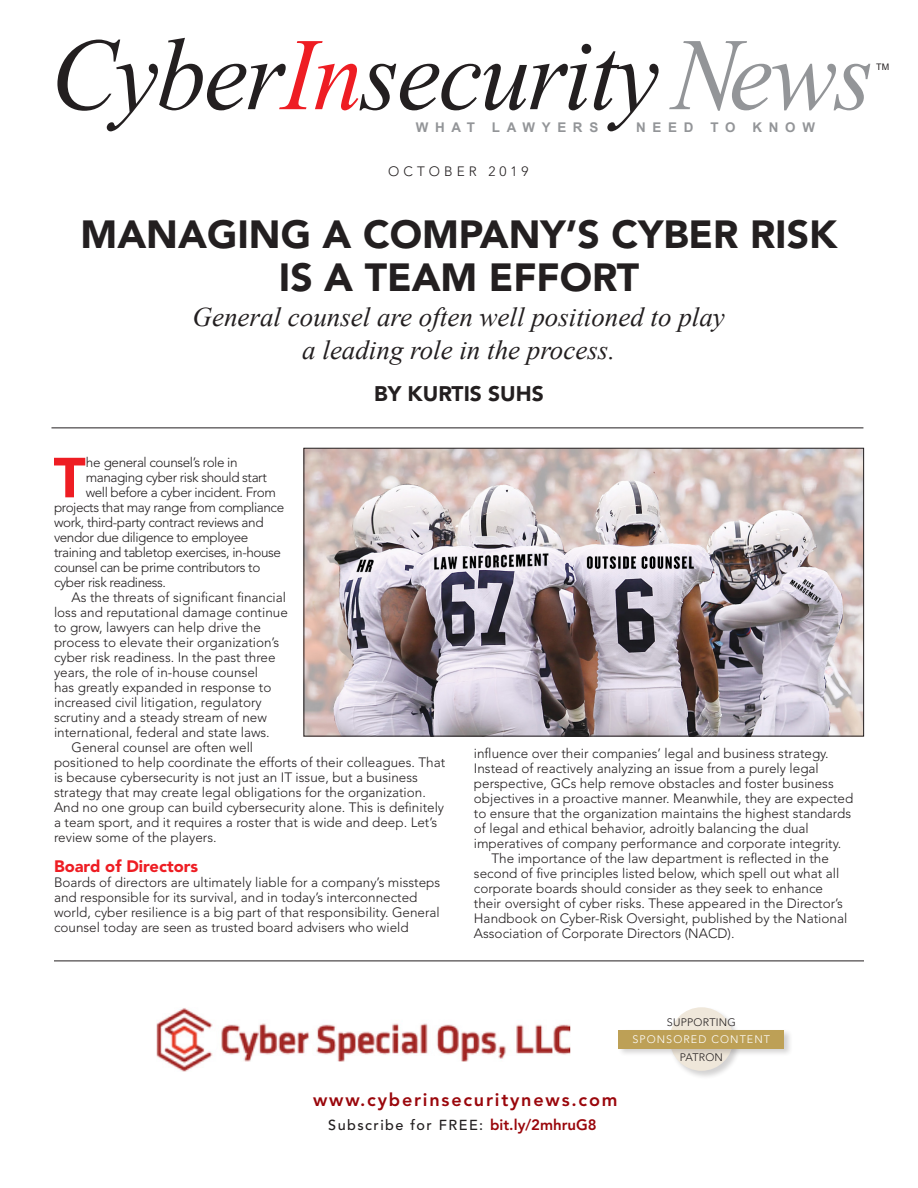
<style>
.page{position:relative;width:918px;height:1188px;background:#fff}
.page>*{position:absolute;margin:0;border:0;box-sizing:border-box;transform-origin:0 0}
.t1{font:italic 102.75px "Times New Roman";letter-spacing:-.02em;color:#231f20;scale:.96 1}
.Interview_Text{font:900 55.8px "Avenir";color:#ee1d23}
.Headline{font:900 39px/43.5px "Avenir";color:#231f20;text-align:center}
.t2{font:italic 27px/32.4px "Times New Roman";color:#231f20;text-align:center}
.Interview_Overline{font:900 21px "Avenir";color:#231f20}
.t3{font:800 18px "Avenir";letter-spacing:.1em;color:#9a060b}
.Interview_Subhead_BF{font:900 16.5px "Avenir";color:#ee1d23}
.t4{font:500 14.4px "Avenir";letter-spacing:.1em;color:#231f20}
.Interview_Text-2{font:300 13.5px/15px "Avenir";color:#231f20}
.Interview_Text-3{font:300 13.5px "Avenir";letter-spacing:-.03em;color:#231f20}
.Interview_Text-4{font:300 13.5px "Avenir";letter-spacing:.3em;color:#231f20}
.t5{font:700 13.35px "Arial";letter-spacing:.5em;color:#939598}
.t6{font:300 10.8px "Avenir";letter-spacing:.02em;color:#231f20}
.t7{font:300 10.8px "Avenir";letter-spacing:.1em;color:#fff}
.t8{font:9px "Arial";color:#231f20}
.s1{color:#ee1d23}
.s2{color:#939598}
.s3{font-weight:800;font-size:15px;color:#9a060b}
</style>
<div class="page">
<hr style="left:54px;top:961px;width:810px;height:1px;background:#231f20">
<hr style="left:51px;top:428px;width:812px;height:1px;background:#231f20">
<img style="left:306px;top:450px;width:556px;height:284px">
<div style="left:304px;top:448px;width:560px;height:288px;border:1px solid #231f20"></div>
<img style="left:156px;top:1008px;width:415px;height:64px">
<div style="left:669px;top:1006px;width:73px;height:74px;background:#231f20;opacity:.2"></div>
<div style="left:670px;top:1007px;width:63px;height:64px;background:#efe7da;border-radius:50%"></div>
<div style="left:617px;top:1029px;width:176px;height:28px;background:#231f20;opacity:.2"></div>
<div style="left:618px;top:1030px;width:166px;height:18px;background:#bda056"></div>
<p class="t1" style="left:51px;top:4px;width:858px">Cyber<span class="s1">In</span>security <span class="s2">News</span></p>
<p class="t8" style="left:876px;top:61px;width:14px">TM</p>
<p class="t5" style="left:416px;top:119px;width:61px">WHAT</p>
<p class="t5" style="left:492px;top:119px;width:108px">LAWYERS</p>
<p class="t5" style="left:636px;top:119px;width:59px">NEED</p>
<p class="t5" style="left:710px;top:119px;width:27px">T O</p>
<p class="t5" style="left:753px;top:119px;width:64px">KNOW</p>
<p class="Interview_Text-4" style="left:388px;top:164px;width:142px">OCTOBER 2019</p>
<p class="Headline" style="left:81px;top:212px;width:758px">MANAGING A COMPANY’S CYBER RISK<br>IS A TEAM EFFORT</p>
<p class="t2" style="left:193px;top:301px;width:534px">General counsel are often well positioned to play a leading role in the process.</p>
<p class="Interview_Overline" style="left:374px;top:381px;width:171px">BY KURTIS SUHS</p>
<p class="Interview_Text" style="left:54px;top:444px;width:34px">T</p>
<p class="Interview_Text-3" style="left:86px;top:455px;width:153px">he general counsel’s role in</p>
<p class="Interview_Text-3" style="left:86px;top:470px;width:183px">managing cyber risk should start</p>
<p class="Interview_Text-3" style="left:86px;top:485px;width:192px">well before a cyber incident. From</p>
<p class="Interview_Text-3" style="left:54px;top:500px;width:232px">projects that may range from compliance</p>
<p class="Interview_Text-3" style="left:54px;top:515px;width:211px">work, third-party contract reviews and</p>
<p class="Interview_Text-3" style="left:54px;top:530px;width:196px">vendor due diligence to employee</p>
<p class="Interview_Text-3" style="left:54px;top:545px;width:229px">training and tabletop exercises, in-house</p>
<p class="Interview_Text-3" style="left:54px;top:560px;width:208px">counsel can be prime contributors to</p>
<p class="Interview_Text-3" style="left:54px;top:575px;width:114px">cyber risk readiness.</p>
<p class="Interview_Text-2" style="left:54px;top:590px;width:235px;text-indent:18px">As the threats of significant financial loss and reputational damage continue to grow, lawyers can help drive the process to elevate their organization’s cyber risk readiness. In the past three years, the role of in-house counsel<br>has greatly expanded in response to increased civil litigation, regulatory scrutiny and a steady stream of new international, federal and state laws.</p>
<p class="Interview_Text-2" style="left:54px;top:740px;width:393px;text-indent:18px">General counsel are often well<br>positioned to help coordinate the efforts of their colleagues. That is because cybersecurity is not just an IT issue, but a business strategy that may create legal obligations for the organization.<br>And no one group can build cybersecurity alone. This is definitely a team sport, and it requires a roster that is wide and deep. Let’s review some of the players.</p>
<p class="Interview_Subhead_BF" style="left:54px;top:857px;width:146px">Board of Directors</p>
<p class="Interview_Text-2" style="left:54px;top:875px;width:388px">Boards of directors are ultimately liable for a company’s missteps and responsible for its survival, and in today’s interconnected world, cyber resilience is a big part of that responsibility. General counsel today are seen as trusted board advisers who wield</p>
<p class="Interview_Text-2" style="left:474px;top:745px;width:381px">influence over their companies’ legal and business strategy.<br>Instead of reactively analyzing an issue from a purely legal perspective, GCs help remove obstacles and foster business objectives in a proactive manner. Meanwhile, they are expected to ensure that the organization maintains the highest standards of legal and ethical behavior, adroitly balancing the dual imperatives of company performance and corporate integrity.</p>
<p class="Interview_Text-2" style="left:474px;top:850px;width:375px;text-indent:18px">The importance of the law department is reflected in the second of five principles listed below, which spell out what all corporate boards should consider as they seek to enhance their oversight of cyber risks. These appeared in the Director’s Handbook on Cyber-Risk Oversight, published by the National Association of Corporate Directors (NACD).</p>
<p class="t6" style="left:667px;top:1016px;width:71px">SUPPORTING</p>
<p class="t6" style="left:680px;top:1051px;width:45px">PATRON</p>
<p class="t7" style="left:632px;top:1033px;width:139px">SPONSORED CONTENT</p>
<p class="t3" style="left:313px;top:1089px;width:306px">www.cyberinsecuritynews.com</p>
<p class="t4" style="left:328px;top:1116px;width:270px">Subscribe for FREE: <span class="s3">bit.ly/2mhruG8</span></p>
</div>
